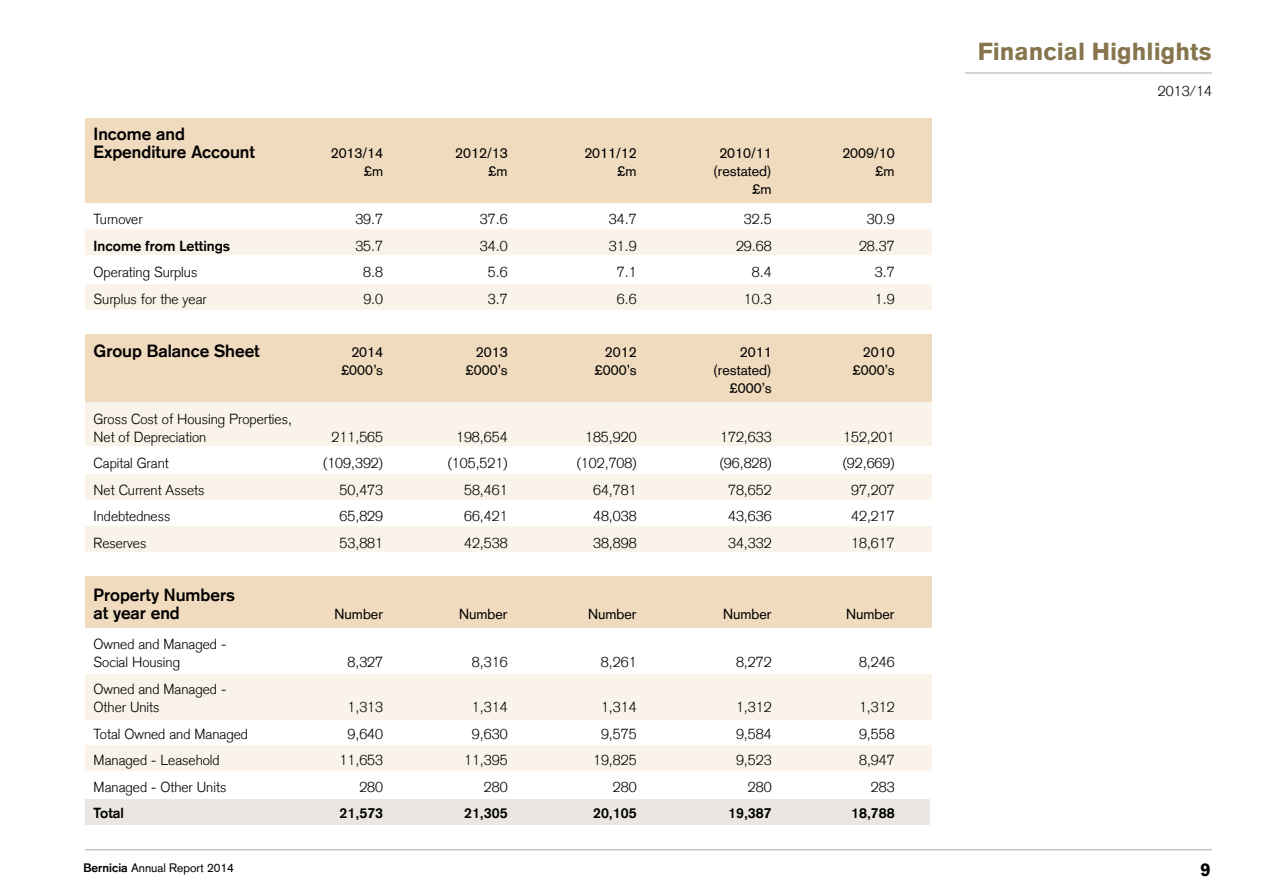
<style>
.page{position:relative;width:1263px;height:893px;background:#fff}
.page>*{position:absolute;margin:0;border:0;box-sizing:border-box;transform-origin:0 0}
.t1{font:900 24px "Akzidenz Grotesk";color:#86754d}
.t2{font:900 18px "Akzidenz Grotesk";color:#000}
.t3{font:700 17.25px/18px "Akzidenz Grotesk";color:#000}
.t4{font:300 14.25px/18px "Akzidenz Grotesk";color:#000}
.t5{font:14.25px "Akzidenz Grotesk";color:#000}
.t6{font:700 14.25px "Akzidenz Grotesk";color:#000}
.t7{font:12px "Akzidenz Grotesk";color:#000}
.s1{font-weight:700}
</style>
<div class="page">
<hr style="left:85px;top:849px;width:1127px;height:1px;background:#c8c6c3">
<div style="left:85px;top:799px;width:844px;height:26px;background:#eae6e2"></div>
<div style="left:85px;top:394px;width:846px;height:52px;background:#faf3ea"></div>
<div style="left:85px;top:229px;width:846px;height:26px;background:#faf3ea"></div>
<div style="left:85px;top:745px;width:846px;height:26px;background:#faf3ea"></div>
<div style="left:85px;top:674px;width:846px;height:45px;background:#faf3ea"></div>
<div style="left:85px;top:335px;width:846px;height:67px;background:#f0dbbe"></div>
<div style="left:85px;top:526px;width:846px;height:26px;background:#faf3ea"></div>
<div style="left:85px;top:474px;width:846px;height:26px;background:#faf3ea"></div>
<div style="left:85px;top:118px;width:846px;height:84px;background:#f0dbbe"></div>
<div style="left:85px;top:284px;width:846px;height:26px;background:#faf3ea"></div>
<div style="left:85px;top:576px;width:846px;height:52px;background:#f0dbbe"></div>
<hr style="left:965px;top:72px;width:247px;height:2px;background:#c8c6c3">
<h1 class="t1" style="left:978px;top:37px;width:236px">Financial Highlights</h1>
<p class="t3" style="left:94px;top:124px;width:163px">Income and<br>Expenditure Account</p>
<p class="t5" style="left:331px;top:144px;width:54px">2013/14</p>
<p class="t5" style="left:455px;top:144px;width:54px">2012/13</p>
<p class="t5" style="left:584px;top:144px;width:54px">2011/12</p>
<p class="t5" style="left:719px;top:144px;width:54px">2010/11</p>
<p class="t5" style="left:842px;top:144px;width:54px">2009/10</p>
<p class="t5" style="left:364px;top:162px;width:21px">£m</p>
<p class="t5" style="left:489px;top:162px;width:21px">£m</p>
<p class="t5" style="left:618px;top:162px;width:21px">£m</p>
<p class="t5" style="left:713px;top:162px;width:60px">(restated)</p>
<p class="t5" style="left:876px;top:162px;width:21px">£m</p>
<p class="t5" style="left:753px;top:180px;width:21px">£m</p>
<p class="t4" style="left:94px;top:211px;width:51px">Turnover</p>
<p class="t4" style="left:355px;top:211px;width:29px">39.7</p>
<p class="t4" style="left:480px;top:211px;width:29px">37.6</p>
<p class="t4" style="left:609px;top:211px;width:29px">34.7</p>
<p class="t4" style="left:744px;top:211px;width:29px">32.5</p>
<p class="t4" style="left:867px;top:211px;width:29px">30.9</p>
<p class="t6" style="left:94px;top:237px;width:138px">Income from Lettings</p>
<p class="t4" style="left:355px;top:237px;width:29px">35.7</p>
<p class="t4" style="left:480px;top:237px;width:29px">34.0</p>
<p class="t4" style="left:609px;top:237px;width:29px">31.9</p>
<p class="t4" style="left:736px;top:237px;width:37px">29.68</p>
<p class="t4" style="left:859px;top:237px;width:37px">28.37</p>
<p class="t4" style="left:94px;top:264px;width:105px">Operating Surplus</p>
<p class="t4" style="left:363px;top:264px;width:21px">8.8</p>
<p class="t4" style="left:488px;top:264px;width:21px">5.6</p>
<p class="t4" style="left:617px;top:264px;width:21px">7.1</p>
<p class="t4" style="left:752px;top:264px;width:21px">8.4</p>
<p class="t4" style="left:875px;top:264px;width:21px">3.7</p>
<p class="t4" style="left:94px;top:290px;width:115px">Surplus for the year</p>
<p class="t4" style="left:363px;top:290px;width:21px">9.0</p>
<p class="t4" style="left:488px;top:290px;width:21px">3.7</p>
<p class="t4" style="left:617px;top:290px;width:21px">6.6</p>
<p class="t4" style="left:744px;top:290px;width:29px">10.3</p>
<p class="t4" style="left:875px;top:290px;width:21px">1.9</p>
<p class="t3" style="left:94px;top:342px;width:168px">Group Balance Sheet</p>
<p class="t5" style="left:351px;top:344px;width:33px">2014</p>
<p class="t5" style="left:476px;top:344px;width:33px">2013</p>
<p class="t5" style="left:605px;top:344px;width:33px">2012</p>
<p class="t5" style="left:740px;top:344px;width:33px">2011</p>
<p class="t5" style="left:863px;top:344px;width:33px">2010</p>
<p class="t5" style="left:341px;top:362px;width:43px">£000’s</p>
<p class="t5" style="left:466px;top:362px;width:43px">£000’s</p>
<p class="t5" style="left:595px;top:362px;width:43px">£000’s</p>
<p class="t5" style="left:713px;top:362px;width:60px">(restated)</p>
<p class="t5" style="left:853px;top:362px;width:43px">£000’s</p>
<p class="t5" style="left:730px;top:380px;width:43px">£000’s</p>
<p class="t4" style="left:94px;top:410px;width:200px">Gross Cost of Housing Properties,<br>Net of Depreciation</p>
<p class="t4" style="left:332px;top:428px;width:53px">211,565</p>
<p class="t4" style="left:456px;top:428px;width:53px">198,654</p>
<p class="t4" style="left:585px;top:428px;width:53px">185,920</p>
<p class="t4" style="left:720px;top:428px;width:53px">172,633</p>
<p class="t4" style="left:843px;top:428px;width:53px">152,201</p>
<p class="t4" style="left:94px;top:454px;width:77px">Capital Grant</p>
<p class="t4" style="left:323px;top:454px;width:61px">(109,392)</p>
<p class="t4" style="left:448px;top:454px;width:61px">(105,521)</p>
<p class="t4" style="left:577px;top:454px;width:61px">(102,708)</p>
<p class="t4" style="left:720px;top:454px;width:54px">(96,828)</p>
<p class="t4" style="left:843px;top:454px;width:54px">(92,669)</p>
<p class="t4" style="left:94px;top:481px;width:112px">Net Current Assets</p>
<p class="t4" style="left:340px;top:481px;width:45px">50,473</p>
<p class="t4" style="left:464px;top:481px;width:45px">58,461</p>
<p class="t4" style="left:593px;top:481px;width:45px">64,781</p>
<p class="t4" style="left:728px;top:481px;width:45px">78,652</p>
<p class="t4" style="left:851px;top:481px;width:45px">97,207</p>
<p class="t4" style="left:94px;top:507px;width:78px">Indebtedness</p>
<p class="t4" style="left:340px;top:507px;width:45px">65,829</p>
<p class="t4" style="left:464px;top:507px;width:45px">66,421</p>
<p class="t4" style="left:593px;top:507px;width:45px">48,038</p>
<p class="t4" style="left:728px;top:507px;width:45px">43,636</p>
<p class="t4" style="left:851px;top:507px;width:45px">42,217</p>
<p class="t4" style="left:94px;top:534px;width:54px">Reserves</p>
<p class="t4" style="left:340px;top:534px;width:45px">53,881</p>
<p class="t4" style="left:464px;top:534px;width:45px">42,538</p>
<p class="t4" style="left:593px;top:534px;width:45px">38,898</p>
<p class="t4" style="left:728px;top:534px;width:45px">34,332</p>
<p class="t4" style="left:851px;top:534px;width:45px">18,617</p>
<p class="t3" style="left:94px;top:585px;width:143px">Property Numbers at year end</p>
<p class="t5" style="left:334px;top:605px;width:50px">Number</p>
<p class="t5" style="left:459px;top:605px;width:50px">Number</p>
<p class="t5" style="left:588px;top:605px;width:50px">Number</p>
<p class="t5" style="left:723px;top:605px;width:50px">Number</p>
<p class="t5" style="left:846px;top:605px;width:50px">Number</p>
<p class="t4" style="left:94px;top:636px;width:134px">Owned and Managed -<br>Social Housing</p>
<p class="t4" style="left:94px;top:680px;width:134px">Owned and Managed -<br>Other Units</p>
<p class="t4" style="left:347px;top:654px;width:37px">8,327</p>
<p class="t4" style="left:472px;top:654px;width:37px">8,316</p>
<p class="t4" style="left:601px;top:654px;width:37px">8,261</p>
<p class="t4" style="left:736px;top:654px;width:37px">8,272</p>
<p class="t4" style="left:859px;top:654px;width:37px">8,246</p>
<p class="t4" style="left:347px;top:698px;width:37px">1,313</p>
<p class="t4" style="left:472px;top:698px;width:37px">1,314</p>
<p class="t4" style="left:601px;top:698px;width:37px">1,314</p>
<p class="t4" style="left:736px;top:698px;width:37px">1,312</p>
<p class="t4" style="left:859px;top:698px;width:37px">1,312</p>
<p class="t4" style="left:94px;top:725px;width:156px">Total Owned and Managed</p>
<p class="t4" style="left:347px;top:725px;width:37px">9,640</p>
<p class="t4" style="left:472px;top:725px;width:37px">9,630</p>
<p class="t4" style="left:601px;top:725px;width:37px">9,575</p>
<p class="t4" style="left:736px;top:725px;width:37px">9,584</p>
<p class="t4" style="left:859px;top:725px;width:37px">9,558</p>
<p class="t4" style="left:94px;top:751px;width:128px">Managed - Leasehold</p>
<p class="t4" style="left:340px;top:751px;width:45px">11,653</p>
<p class="t4" style="left:464px;top:751px;width:45px">11,395</p>
<p class="t4" style="left:593px;top:751px;width:45px">19,825</p>
<p class="t4" style="left:736px;top:751px;width:37px">9,523</p>
<p class="t4" style="left:859px;top:751px;width:37px">8,947</p>
<p class="t4" style="left:94px;top:778px;width:134px">Managed - Other Units</p>
<p class="t4" style="left:359px;top:778px;width:25px">280</p>
<p class="t4" style="left:484px;top:778px;width:25px">280</p>
<p class="t4" style="left:613px;top:778px;width:25px">280</p>
<p class="t4" style="left:748px;top:778px;width:25px">280</p>
<p class="t4" style="left:871px;top:778px;width:25px">283</p>
<p class="t6" style="left:94px;top:805px;width:32px">Total</p>
<p class="t6" style="left:340px;top:805px;width:45px">21,573</p>
<p class="t6" style="left:464px;top:805px;width:45px">21,305</p>
<p class="t6" style="left:593px;top:805px;width:45px">20,105</p>
<p class="t6" style="left:728px;top:805px;width:45px">19,387</p>
<p class="t6" style="left:851px;top:805px;width:45px">18,788</p>
<p class="t4" style="left:1158px;top:82px;width:56px">2013/14</p>
<p class="t7" style="left:84px;top:860px;width:152px"><span class="s1">Bernicia</span> Annual Report 2014</p>
<p class="t2" style="left:1200px;top:859px;width:12px">9</p>
</div>
